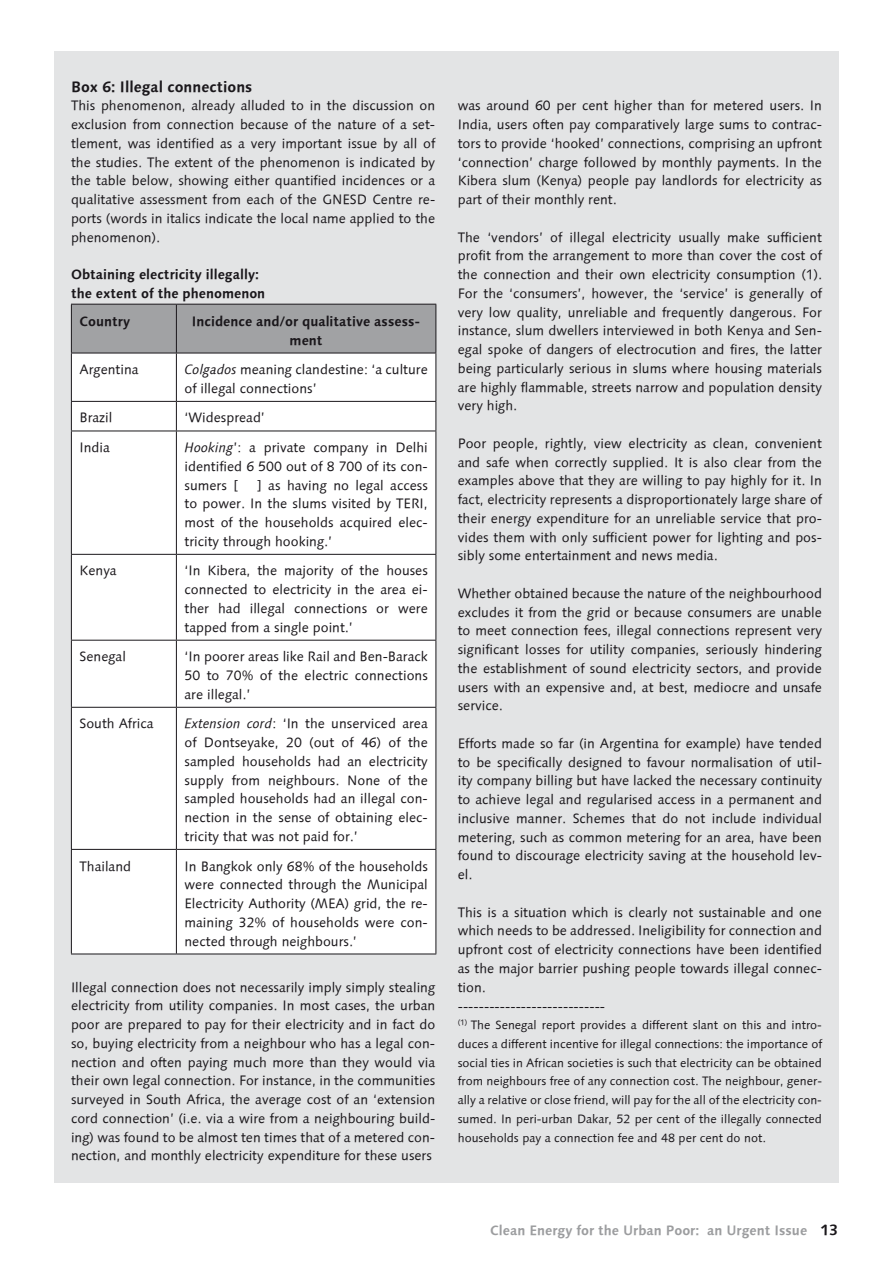
<style>
.page{position:relative;width:893px;height:1263px;background:#fff}
.page>*{position:absolute;margin:0;border:0;box-sizing:border-box;transform-origin:0 0}
.t1{font:700 15px "Linotype Syntax";color:#1a171b}
.t2{font:13.5px/18.8px "Linotype Syntax";color:#1a171b;text-align:justify}
.t3{font:700 13.5px/18.8px "Linotype Syntax";color:#1a171b}
.t4{font:700 13.5px "Linotype Syntax";color:#9c9d9f}
.t5{font:12px/18.8px "Linotype Syntax";color:#1a171b;text-align:justify}
.s1{font-style:italic}
.s2{font-size:15px;color:#1a171b}
</style>
<div class="page">
<div style="left:54px;top:51px;width:785px;height:1131px;background:#e3e4e5"></div>
<div style="left:72px;top:305px;width:364px;height:48px;background:#a1a2a4"></div>
<div style="left:72px;top:354px;width:364px;height:599px;background:#fff"></div>
<hr style="left:71px;top:304px;width:105px;height:1px;background:#1a171b">
<hr style="left:71px;top:304px;width:1px;height:49px;background:#1a171b">
<hr style="left:176px;top:304px;width:260px;height:1px;background:#1a171b">
<hr style="left:176px;top:304px;width:1px;height:49px;background:#1a171b">
<hr style="left:436px;top:304px;width:1px;height:49px;background:#1a171b">
<hr style="left:71px;top:353px;width:105px;height:1px;background:#1a171b">
<hr style="left:71px;top:353px;width:1px;height:48px;background:#1a171b">
<hr style="left:176px;top:353px;width:260px;height:1px;background:#1a171b">
<hr style="left:176px;top:353px;width:1px;height:48px;background:#1a171b">
<hr style="left:436px;top:353px;width:1px;height:48px;background:#1a171b">
<hr style="left:71px;top:401px;width:105px;height:1px;background:#1a171b">
<svg style="left:71px;top:402px;width:1px;height:29px"></svg>
<hr style="left:176px;top:401px;width:260px;height:1px;background:#1a171b">
<svg style="left:176px;top:402px;width:1px;height:29px"></svg>
<svg style="left:436px;top:402px;width:1px;height:29px"></svg>
<hr style="left:71px;top:431px;width:105px;height:1px;background:#1a171b">
<hr style="left:71px;top:431px;width:1px;height:123px;background:#1a171b">
<hr style="left:176px;top:431px;width:260px;height:1px;background:#1a171b">
<hr style="left:176px;top:431px;width:1px;height:123px;background:#1a171b">
<hr style="left:436px;top:431px;width:1px;height:123px;background:#1a171b">
<hr style="left:71px;top:554px;width:105px;height:1px;background:#1a171b">
<hr style="left:71px;top:555px;width:1px;height:85px;background:#1a171b">
<hr style="left:176px;top:554px;width:260px;height:1px;background:#1a171b">
<hr style="left:176px;top:555px;width:1px;height:85px;background:#1a171b">
<hr style="left:436px;top:555px;width:1px;height:85px;background:#1a171b">
<hr style="left:71px;top:640px;width:105px;height:1px;background:#1a171b">
<hr style="left:71px;top:640px;width:1px;height:67px;background:#1a171b">
<hr style="left:176px;top:640px;width:260px;height:1px;background:#1a171b">
<hr style="left:176px;top:640px;width:1px;height:67px;background:#1a171b">
<hr style="left:436px;top:640px;width:1px;height:67px;background:#1a171b">
<hr style="left:71px;top:707px;width:105px;height:1px;background:#1a171b">
<hr style="left:71px;top:708px;width:1px;height:141px;background:#1a171b">
<hr style="left:176px;top:707px;width:260px;height:1px;background:#1a171b">
<hr style="left:176px;top:708px;width:1px;height:141px;background:#1a171b">
<hr style="left:436px;top:708px;width:1px;height:141px;background:#1a171b">
<hr style="left:71px;top:849px;width:105px;height:1px;background:#1a171b">
<hr style="left:71px;top:850px;width:1px;height:103px;background:#1a171b">
<hr style="left:176px;top:849px;width:260px;height:1px;background:#1a171b">
<hr style="left:176px;top:850px;width:1px;height:103px;background:#1a171b">
<hr style="left:436px;top:850px;width:1px;height:103px;background:#1a171b">
<hr style="left:71px;top:953px;width:105px;height:1px;background:#1a171b">
<hr style="left:176px;top:953px;width:260px;height:1px;background:#1a171b">
<p class="t1" style="left:71px;top:77px;width:183px">Box 6: Illegal connections</p>
<p class="t2" style="left:71px;top:96px;width:366px">This phenomenon, already alluded to in the discussion on exclusion from connection because of the nature of a set&shy;tlement, was identified as a very important issue by all of the studies. The extent of the phenomenon is indicated by the table below, showing either quantified incidences or a qualitative assessment from each of the GNESD Centre re&shy;ports (words in italics indicate the local name applied to the phenomenon).</p>
<p class="t3" style="left:71px;top:265px;width:196px">Obtaining electricity illegally: the extent of the phenomenon</p>
<p class="t3" style="left:79px;top:312px;width:52px">Country</p>
<p class="t3" style="left:192px;top:312px;width:230px;text-align:center">Incidence and/or qualitative assess&shy;ment</p>
<p class="t2" style="left:79px;top:360px;width:61px">Argentina</p>
<p class="t2" style="left:184px;top:360px;width:245px"><span class="s1">Colgados</span> meaning clandestine: ‘a culture of illegal connections’</p>
<p class="t2" style="left:79px;top:409px;width:34px">Brazil</p>
<p class="t2" style="left:184px;top:409px;width:82px">‘Widespread’</p>
<p class="t2" style="left:79px;top:438px;width:32px">India</p>
<p class="t2" style="left:184px;top:438px;width:245px"><span class="s1">Hooking</span>’: a private company in Delhi identified 6 500 out of 8 700 of its con&shy;sumers [</p>
<p class="t2" style="left:185px;top:476px;width:245px;text-indent:73px">] as having no legal access to power. In the slums visited by TERI, most of the households acquired elec&shy;tricity through hooking.’</p>
<p class="t2" style="left:80px;top:561px;width:39px">Kenya</p>
<p class="t2" style="left:185px;top:561px;width:245px">‘In Kibera, the majority of the houses connected to electricity in the area ei&shy;ther had illegal connections or were tapped from a single point.’</p>
<p class="t2" style="left:80px;top:647px;width:48px">Senegal</p>
<p class="t2" style="left:185px;top:647px;width:245px">‘In poorer areas like Rail and Ben-Barack 50 to 70% of the electric connections are illegal.’</p>
<p class="t2" style="left:80px;top:714px;width:76px">South Africa</p>
<p class="t2" style="left:185px;top:714px;width:245px"><span class="s1">Extension cord</span>: ‘In the unserviced area of Dontseyake, 20 (out of 46) of the sampled households had an electricity supply from neighbours. None of the sampled households had an illegal con&shy;nection in the sense of obtaining elec&shy;tricity that was not paid for.’</p>
<p class="t2" style="left:80px;top:857px;width:53px">Thailand</p>
<p class="t2" style="left:185px;top:857px;width:245px">In Bangkok only 68% of the households were connected through the Municipal Electricity Authority (MEA) grid, the re&shy;maining 32% of households were con&shy;nected through neighbours.’</p>
<p class="t2" style="left:71px;top:978px;width:366px">Illegal connection does not necessarily imply simply stealing electricity from utility companies. In most cases, the urban poor are prepared to pay for their electricity and in fact do so, buying electricity from a neighbour who has a legal con&shy;nection and often paying much more than they would via their own legal connection. For instance, in the communities surveyed in South Africa, the average cost of an ‘extension cord connection’ (i.e. via a wire from a neighbouring build&shy;ing) was found to be almost ten times that of a metered con&shy;nection, and monthly electricity expenditure for these users</p>
<p class="t2" style="left:458px;top:96px;width:366px">was around 60 per cent higher than for metered users. In India, users often pay comparatively large sums to contrac&shy;tors to provide ‘hooked’ connections, comprising an upfront ‘connection’ charge followed by monthly payments. In the Kibera slum (Kenya) people pay landlords for electricity as part of their monthly rent.</p>
<p class="t2" style="left:458px;top:228px;width:366px">The ‘vendors’ of illegal electricity usually make sufficient profit from the arrangement to more than cover the cost of the connection and their own electricity consumption (1).<br>For the ‘consumers’, however, the ‘service’ is generally of very low quality, unreliable and frequently dangerous. For instance, slum dwellers interviewed in both Kenya and Sen&shy;egal spoke of dangers of electrocution and fires, the latter being particularly serious in slums where housing materials are highly flammable, streets narrow and population density very high.</p>
<p class="t2" style="left:458px;top:434px;width:366px">Poor people, rightly, view electricity as clean, convenient and safe when correctly supplied. It is also clear from the examples above that they are willing to pay highly for it. In fact, electricity represents a disproportionately large share of their energy expenditure for an unreliable service that pro&shy;vides them with only sufficient power for lighting and pos&shy;sibly some entertainment and news media.</p>
<p class="t2" style="left:458px;top:584px;width:366px">Whether obtained because the nature of the neighbourhood excludes it from the grid or because consumers are unable to meet connection fees, illegal connections represent very significant losses for utility companies, seriously hindering the establishment of sound electricity sectors, and provide users with an expensive and, at best, mediocre and unsafe service.</p>
<p class="t2" style="left:458px;top:734px;width:366px">Efforts made so far (in Argentina for example) have tended to be specifically designed to favour normalisation of util&shy;ity company billing but have lacked the necessary continuity to achieve legal and regularised access in a permanent and inclusive manner. Schemes that do not include individual metering, such as common metering for an area, have been found to discourage electricity saving at the household lev&shy;el.</p>
<p class="t2" style="left:458px;top:903px;width:366px;text-align:left">This is a situation which is clearly not sustainable and one which needs to be addressed. Ineligibility for connection and upfront cost of electricity connections have been identified as the major barrier pushing people towards illegal connec&shy;tion.<br>----------------------------</p>
<p class="t5" style="left:458px;top:1016px;width:366px"><sup>(1)</sup> The Senegal report provides a different slant on this and intro&shy;duces a different incentive for illegal connections: the importance of social ties in African societies is such that electricity can be obtained from neighbours free of any connection cost. The neighbour, gener&shy;ally a relative or close friend, will pay for the all of the electricity con&shy;sumed. In peri-urban Dakar, 52 per cent of the illegally connected households pay a connection fee and 48 per cent do not.</p>
<p class="t4" style="left:490px;top:1222px;width:349px">Clean Energy for the Urban Poor: an Urgent Issue <span class="s2">13</span></p>
</div>
